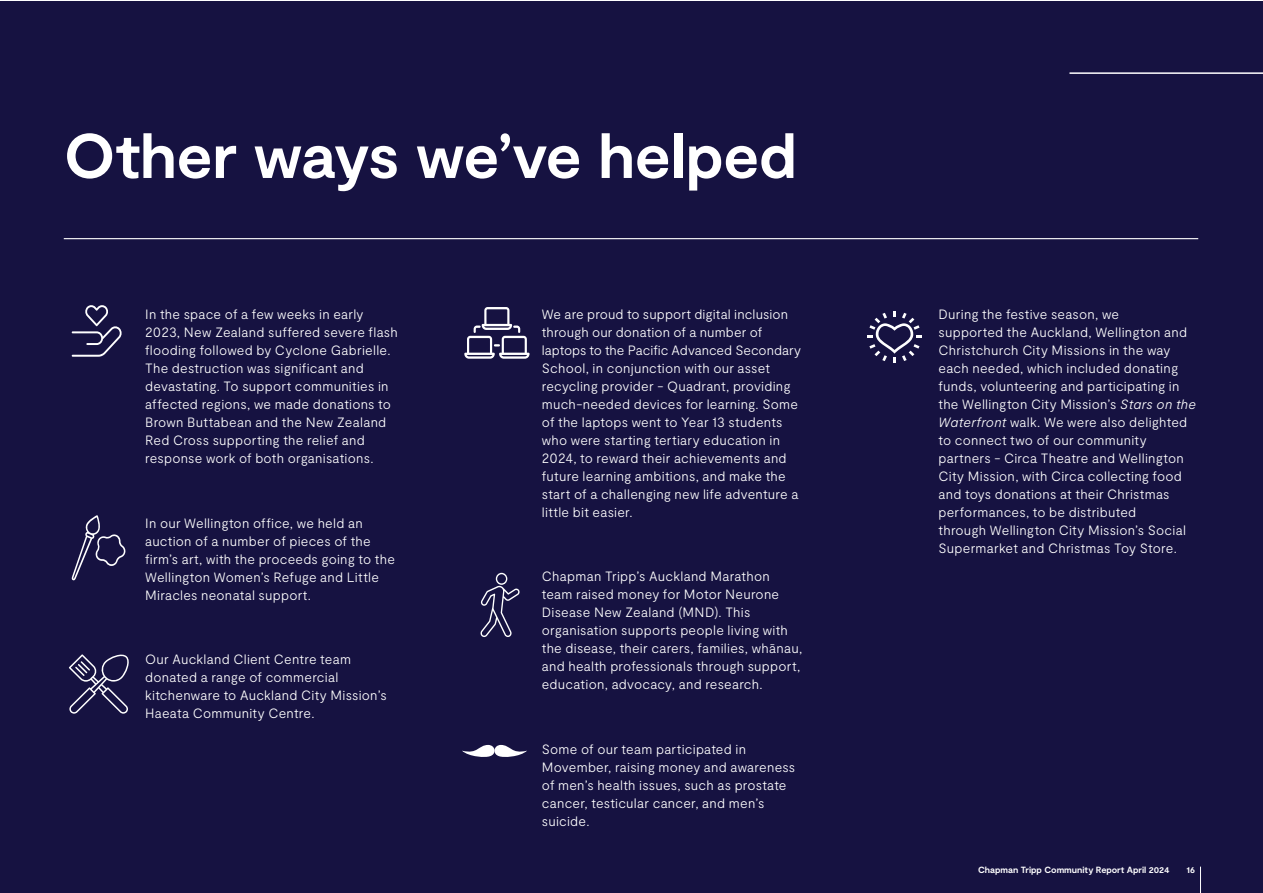
<style>
.page{position:relative;width:1263px;height:893px;background:#fff}
.page>*{position:absolute;margin:0;border:0;box-sizing:border-box;transform-origin:0 0}
.t1{font:700 63px "Moderat";letter-spacing:-.01em;color:#fff}
.t2{font:300 13.5px/18px "Moderat";letter-spacing:.02em;color:#fff}
.t3{font:700 9px "Moderat";letter-spacing:-.005em;color:#fff}
.s1{font-style:italic}
</style>
<div class="page">
<div style="left:0;top:2px;width:1263px;height:891px;background:#161241"></div>
<hr style="left:64px;top:238px;width:1134px;height:1px;background:#fff">
<svg style="left:72px;top:305px;width:50px;height:52px"></svg>
<svg style="left:71px;top:515px;width:55px;height:65px"></svg>
<svg style="left:69px;top:654px;width:60px;height:60px"></svg>
<svg style="left:464px;top:307px;width:65px;height:52px"></svg>
<svg style="left:480px;top:573px;width:40px;height:64px"></svg>
<svg style="left:462px;top:745px;width:65px;height:12px"></svg>
<svg style="left:868px;top:311px;width:53px;height:52px"></svg>
<hr style="left:1069px;top:72px;width:194px;height:2px;background:#fff">
<svg style="left:1200px;top:867px;width:1px;height:26px"></svg>
<h1 class="t1" style="left:64px;top:119px;width:734px">Other ways we’ve helped</h1>
<p class="t2" style="left:145px;top:305px;width:254px">In the space of a few weeks in early 2023, New Zealand suffered severe flash flooding followed by Cyclone Gabrielle.<br>The destruction was significant and devastating. To support communities in affected regions, we made donations to Brown Buttabean and the New Zealand Red Cross supporting the relief and response work of both organisations.</p>
<p class="t2" style="left:145px;top:514px;width:251px">In our Wellington office, we held an auction of a number of pieces of the firm’s art, with the proceeds going to the Wellington Women’s Refuge and Little Miracles neonatal support.</p>
<p class="t2" style="left:145px;top:651px;width:243px">Our Auckland Client Centre team donated a range of commercial kitchenware to Auckland City Mission’s<br>Haeata Community Centre.</p>
<p class="t2" style="left:542px;top:305px;width:261px">We are proud to support digital inclusion through our donation of a number of laptops to the Pacific Advanced Secondary School, in conjunction with our asset recycling provider - Quadrant, providing much-needed devices for learning. Some of the laptops went to Year 13 students who were starting tertiary education in 2024, to reward their achievements and future learning ambitions, and make the start of a challenging new life adventure a little bit easier.</p>
<p class="t2" style="left:542px;top:568px;width:262px">Chapman Tripp’s Auckland Marathon team raised money for Motor Neurone Disease New Zealand (MND). This organisation supports people living with the disease, their carers, families, whānau, and health professionals through support, education, advocacy, and research.</p>
<p class="t2" style="left:542px;top:741px;width:255px">Some of our team participated in<br>Movember, raising money and awareness of men’s health issues, such as prostate cancer, testicular cancer, and men’s suicide.</p>
<p class="t2" style="left:938px;top:305px;width:259px">During the festive season, we<br>supported the Auckland, Wellington and Christchurch City Missions in the way each needed, which included donating funds, volunteering and participating in the Wellington City Mission’s <span class="s1">Stars on the Waterfront</span> walk. We were also delighted to connect two of our community partners - Circa Theatre and Wellington City Mission, with Circa collecting food and toys donations at their Christmas performances, to be distributed<br>through Wellington City Mission’s Social Supermarket and Christmas Toy Store.</p>
<p class="t3" style="left:978px;top:865px;width:193px">Chapman Tripp Community Report April 2024</p>
<p class="t3" style="left:1186px;top:865px;width:10px">16</p>
</div>
